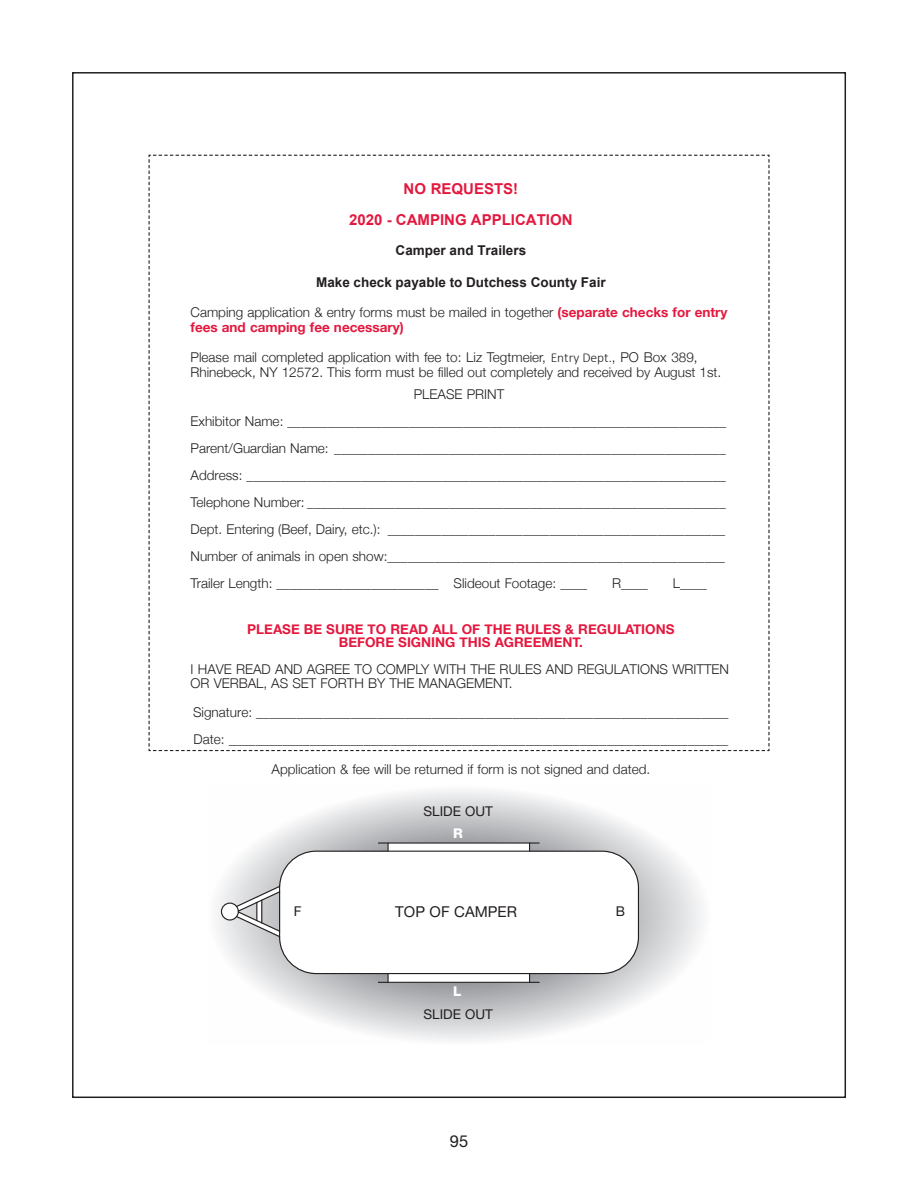
<style>
.page{position:relative;width:918px;height:1188px;background:#fff}
.page>*{position:absolute;margin:0;border:0;box-sizing:border-box;transform-origin:0 0}
.t1{font:16.5px "Helvetica Neue";color:#231f20}
.t2{font:700 15px/31.5px "Arial";color:#e4183e;text-align:center}
.t3{font:15px "Helvetica Neue";color:#231f20}
.t4{font:300 13.5px/27px "Helvetica Neue";color:#231f20}
.t5{font:700 13.5px/13.5px "Helvetica Neue";color:#e4183e;text-align:center}
.t6{font:700 13.5px "Arial";color:#231f20}
.t7{font:13.5px "Helvetica Neue";color:#231f20}
.t8{font:800 13.5px "Helvetica Neue";color:#fff}
.s1{font-weight:700;color:#e4183e}
.s2{font-family:"Calibri"}
</style>
<div class="page">
<svg style="left:148px;top:154px;width:622px;height:598px"></svg>
<svg style="left:216px;top:790px;width:486px;height:251px"></svg>
<div style="left:389px;top:843px;width:140px;height:139px;background:#fff"></div>
<hr style="left:378px;top:982px;width:162px;height:1px;background:#231f20">
<hr style="left:378px;top:842px;width:162px;height:2px;background:#231f20">
<svg style="left:279px;top:851px;width:360px;height:123px"></svg>
<div style="left:394px;top:905px;width:130px;height:17px;background:#fff"></div>
<div style="left:614px;top:905px;width:15px;height:18px;background:#fff"></div>
<div style="left:292px;top:905px;width:12px;height:18px;background:#fff"></div>
<svg style="left:221px;top:883px;width:66px;height:57px"></svg>
<p class="t2" style="left:349px;top:173px;width:225px">NO REQUESTS!<br>2020 - CAMPING APPLICATION</p>
<p class="t6" style="left:396px;top:241px;width:132px">Camper and Trailers</p>
<p class="t6" style="left:316px;top:273px;width:291px">Make check payable to Dutchess County Fair</p>
<p class="t4" style="left:191px;top:304px;width:538px;line-height:15px">Camping application &amp; entry forms must be mailed in together <span class="s1">(separate checks for entry fees and camping fee necessary)</span></p>
<p class="t4" style="left:191px;top:350px;width:532px;line-height:14.5px">Please mail completed application with fee to: Liz Tegtmeier, <span class="s2">Entry Dept.</span>, PO Box 389,<br>Rhinebeck, NY 12572. This form must be filled out completely and received by August 1st.</p>
<p class="t4" style="left:191px;top:381px;width:537px;text-indent:223px">PLEASE PRINT<br>Exhibitor Name: _________________________________________________________________ Parent/Guardian Name: __________________________________________________________ Address: _______________________________________________________________________ Telephone Number: ______________________________________________________________ Dept. Entering (Beef, Dairy, etc.): __________________________________________________ Number of animals in open show:__________________________________________________ Trailer Length: ________________________ Slideout Footage: ____</p>
<p class="t4" style="left:612px;top:569px;width:38px">R____</p>
<p class="t4" style="left:673px;top:569px;width:36px">L____</p>
<p class="t5" style="left:247px;top:622px;width:429px">PLEASE BE SURE TO READ ALL OF THE RULES &amp; REGULATIONS<br>BEFORE SIGNING THIS AGREEMENT.</p>
<p class="t4" style="left:191px;top:662px;width:540px;line-height:13.5px">I HAVE READ AND AGREE TO COMPLY WITH THE RULES AND REGULATIONS WRITTEN<br>OR VERBAL, AS SET FORTH BY THE MANAGEMENT.</p>
<p class="t4" style="left:193px;top:699px;width:537px">Signature: ______________________________________________________________________<br>Date: __________________________________________________________________________</p>
<p class="t4" style="left:272px;top:755px;width:380px">Application &amp; fee will be returned if form is not signed and dated.</p>
<p class="t7" style="left:424px;top:807px;width:71px">SLIDE OUT</p>
<p class="t8" style="left:453px;top:828px;width:11px">R</p>
<p class="t7" style="left:294px;top:906px;width:9px">F</p>
<p class="t3" style="left:395px;top:906px;width:123px">TOP OF CAMPER</p>
<p class="t7" style="left:616px;top:906px;width:11px">B</p>
<p class="t8" style="left:453px;top:987px;width:10px">L</p>
<p class="t7" style="left:424px;top:1009px;width:71px">SLIDE OUT</p>
<p class="t1" style="left:450px;top:1135px;width:20px">95</p>
</div>
